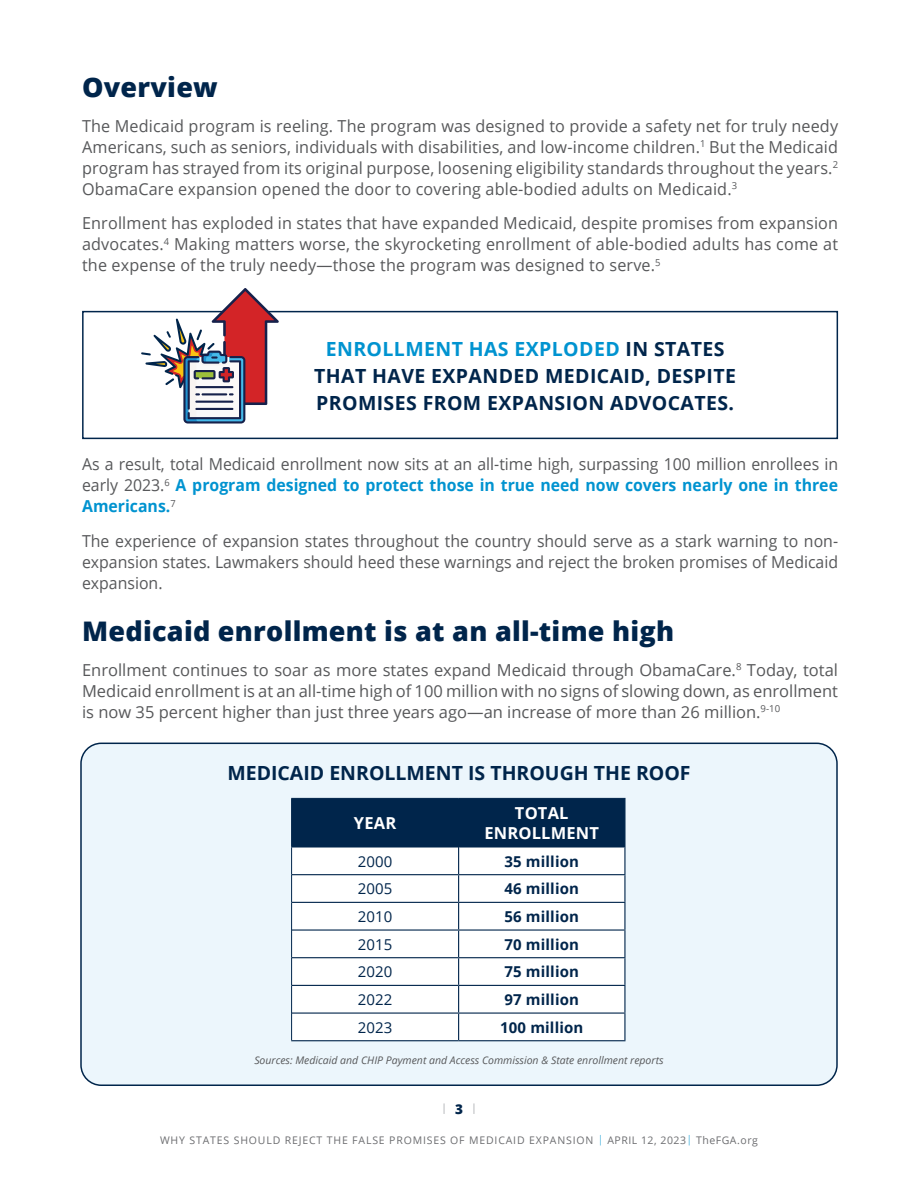
<style>
.page{position:relative;width:918px;height:1188px;background:#fff}
.page>*{position:absolute;margin:0;border:0;box-sizing:border-box;transform-origin:0 0}
.Section_Header{font:800 27px "Open Sans";letter-spacing:.01em;color:#00254b}
.Inline_Graphic{font:700 19.5px/27px "Open Sans";letter-spacing:.02em;color:#00254b;text-align:center}
.Inline_Graphic-2{font:700 19.5px "Open Sans";color:#00254b}
.Body_Text{font:16.5px/21px "Open Sans";color:#57585a;text-align:justify}
.Body_Text-2{font:16.5px/21px "Open Sans";color:#57585a;text-align:justify;scale:.96 1}
.t1{font:700 16.5px/19.8px "Open Sans";letter-spacing:.01em;color:#fff;text-align:center}
.t2{font:700 15px "Open Sans";letter-spacing:.01em;color:#00254b}
.t3{font:15px "Open Sans";letter-spacing:.01em;color:#00254b}
.t4{font:800 13.5px "Open Sans";color:#00254b}
.t5{font:10.5px "Open Sans";letter-spacing:.08em;color:#6c6d70}
.Inline_Graphic-3{font:italic 10.5px "Open Sans";color:#57585a}
.s1{color:#0093d0}
.s2{font-weight:700;color:#0093d0}
.s3{color:#4db4de}
</style>
<div class="page">
<svg style="left:443px;top:1103px;width:2px;height:11px"></svg>
<svg style="left:473px;top:1103px;width:2px;height:11px"></svg>
<div style="left:82px;top:311px;width:756px;height:128px;border:2px solid #00254b"></div>
<svg style="left:141px;top:288px;width:138px;height:136px"></svg>
<div style="left:81px;top:743px;width:756px;height:342px;background:#ecf6fc;border-radius:20px"></div>
<hr style="left:459px;top:798px;width:167px;height:1px;background:#00254b">
<hr style="left:624px;top:799px;width:2px;height:48px;background:#00254b">
<hr style="left:624px;top:847px;width:2px;height:27px;background:#00254b">
<hr style="left:459px;top:874px;width:167px;height:1px;background:#00254b">
<hr style="left:624px;top:875px;width:2px;height:27px;background:#00254b">
<hr style="left:459px;top:902px;width:167px;height:1px;background:#00254b">
<hr style="left:624px;top:903px;width:2px;height:26px;background:#00254b">
<hr style="left:459px;top:929px;width:167px;height:2px;background:#00254b">
<hr style="left:624px;top:931px;width:2px;height:26px;background:#00254b">
<hr style="left:459px;top:957px;width:167px;height:1px;background:#00254b">
<hr style="left:624px;top:958px;width:2px;height:27px;background:#00254b">
<hr style="left:459px;top:985px;width:167px;height:1px;background:#00254b">
<hr style="left:624px;top:986px;width:2px;height:27px;background:#00254b">
<hr style="left:459px;top:1013px;width:167px;height:1px;background:#00254b">
<svg style="left:291px;top:798px;width:334px;height:242px;background:#c2cbd4"></svg>
<hr style="left:624px;top:1014px;width:2px;height:26px;background:#00254b">
<hr style="left:291px;top:1040px;width:168px;height:1px;background:#00254b">
<hr style="left:459px;top:1040px;width:167px;height:1px;background:#00254b">
<div style="left:80px;top:743px;width:758px;height:343px;border:2px solid #00254b;border-radius:20px"></div>
<p class="Section_Header" style="left:82px;top:67px;width:137px">Overview</p>
<p class="Body_Text" style="left:82px;top:115px;width:758px">The Medicaid program is reeling. The program was designed to provide a safety net for truly needy Americans, such as seniors, individuals with disabilities, and low-income children.<sup>1</sup> But the Medicaid program has strayed from its original purpose, loosening eligibility standards throughout the years.<sup>2<br></sup>ObamaCare expansion opened the door to covering able-bodied adults on Medicaid.<sup>3</sup></p>
<p class="Body_Text" style="left:82px;top:212px;width:758px">Enrollment has exploded in states that have expanded Medicaid, despite promises from expansion advocates.<sup>4</sup> Making matters worse, the skyrocketing enrollment of able-bodied adults has come at the expense of the truly needy—those the program was designed to serve.<sup>5</sup></p>
<p class="Inline_Graphic" style="left:314px;top:335px;width:423px"><span class="s1">ENROLLMENT HAS EXPLODED</span> IN STATES<br>THAT HAVE EXPANDED MEDICAID, DESPITE<br>PROMISES FROM EXPANSION ADVOCATES.</p>
<p class="Body_Text-2" style="left:82px;top:453px;width:789px">As a result, total Medicaid enrollment now sits at an all-time high, surpassing 100 million enrollees in early 2023.<sup>6</sup> <span class="s2">A program designed to protect those in true need now covers nearly one in three Americans.</span><sup>7</sup></p>
<p class="Body_Text-2" style="left:82px;top:530px;width:789px">The experience of expansion states throughout the country should serve as a stark warning to non&shy;expansion states. Lawmakers should heed these warnings and reject the broken promises of Medicaid expansion.</p>
<p class="Section_Header" style="left:82px;top:611px;width:594px">Medicaid enrollment is at an all-time high</p>
<p class="Body_Text" style="left:82px;top:659px;width:758px">Enrollment continues to soar as more states expand Medicaid through ObamaCare.<sup>8</sup> Today, total Medicaid enrollment is at an all-time high of 100 million with no signs of slowing down, as enrollment is now 35 percent higher than just three years ago—an increase of more than 26 million.<sup>9-10</sup></p>
<p class="Inline_Graphic-2" style="left:227px;top:759px;width:465px">MEDICAID ENROLLMENT IS THROUGH THE ROOF</p>
<p class="t1" style="left:354px;top:813px;width:44px">YEAR</p>
<p class="t1" style="left:484px;top:803px;width:116px">TOTAL<br>ENROLLMENT</p>
<p class="t3" style="left:358px;top:851px;width:36px">2000</p>
<p class="t2" style="left:505px;top:851px;width:76px">35 million</p>
<p class="t3" style="left:358px;top:879px;width:36px">2005</p>
<p class="t2" style="left:505px;top:878px;width:76px">46 million</p>
<p class="t3" style="left:358px;top:906px;width:36px">2010</p>
<p class="t2" style="left:505px;top:906px;width:76px">56 million</p>
<p class="t3" style="left:358px;top:934px;width:36px">2015</p>
<p class="t2" style="left:505px;top:934px;width:76px">70 million</p>
<p class="t3" style="left:358px;top:962px;width:36px">2020</p>
<p class="t2" style="left:505px;top:961px;width:76px">75 million</p>
<p class="t3" style="left:358px;top:989px;width:36px">2022</p>
<p class="t2" style="left:505px;top:989px;width:76px">97 million</p>
<p class="t3" style="left:358px;top:1017px;width:36px">2023</p>
<p class="t2" style="left:500px;top:1017px;width:85px">100 million</p>
<p class="Inline_Graphic-3" style="left:254px;top:1053px;width:411px">Sources: Medicaid and CHIP Payment and Access Commission &amp; State enrollment reports</p>
<p class="t4" style="left:455px;top:1099px;width:9px">3</p>
<p class="t5" style="left:160px;top:1133px;width:599px">WHY STATES SHOULD REJECT THE FALSE PROMISES OF MEDICAID EXPANSION <span class="s3">|</span> APRIL 12, 2023<span class="s3">|</span> TheFGA.org</p>
</div>
